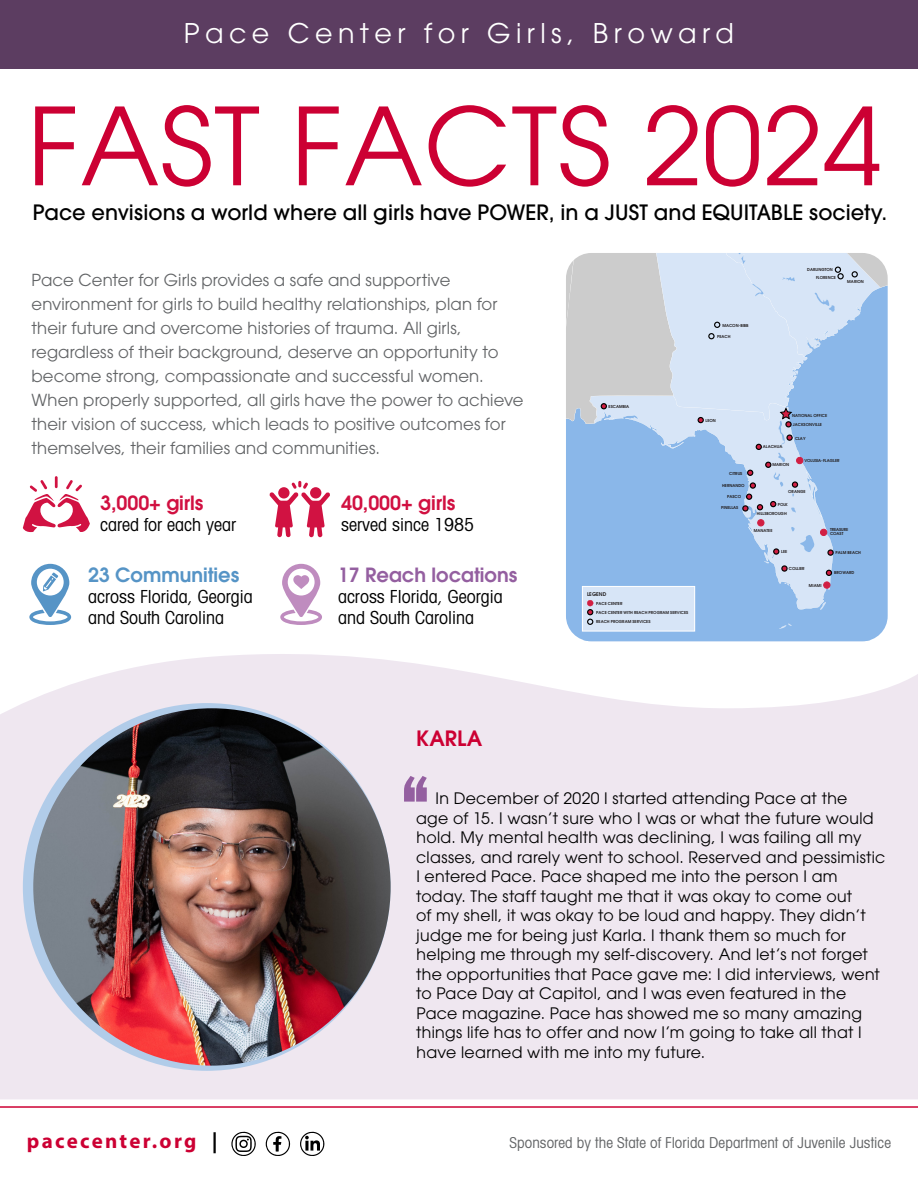
<style>
.page{position:relative;width:918px;height:1188px;background:#fff}
.page>*{position:absolute;margin:0;border:0;box-sizing:border-box;transform-origin:0 0}
.t1{font:106.5px "Avant Garde";letter-spacing:.01em;color:#c03}
.t2{font:900 72px "Tungsten";color:#945fa0}
.t3{font:27px "Avant Garde";letter-spacing:.2em;color:#fff}
.t4{font:500 21px "Avant Garde";letter-spacing:.005em;color:#000}
.t5{font:700 21px "Myriad Pro";letter-spacing:.11em;color:#c03}
.t6{font:600 21px "Avant Garde";letter-spacing:.015em;color:#c03}
.t7{font:600 19.5px "Avant Garde";color:#d11041}
.t8{font:600 19.5px "Avant Garde";color:#945fa0}
.t9{font:600 19.5px "Avant Garde";color:#5694c6}
.t10{font:condensed 18px/21px "Avant Garde";color:#000}
.t11{font:16.5px/24px "Avant Garde";letter-spacing:.01em;color:#626466}
.t12{font:15.75px/19.5px "Avant Garde";letter-spacing:.02em;color:#000}
.t13{font:condensed 15px "Avant Garde";letter-spacing:.005em;color:#626466}
.t14{font:600 5.1px "Avant Garde";color:#231f20}
.t15{font:600 4.05px/4.9px "Avant Garde";color:#231f20}
.s1{color:#000}
</style>
<div class="page">
<svg style="left:0;top:654px;width:918px;height:445px;background:#f0e8f1"></svg>
<hr style="left:0;top:1106px;width:918px;height:2px;background:#c03">
<div style="left:566px;top:514px;width:322px;height:126px;background:#8ab7e9"></div>
<hr style="left:566px;top:640px;width:322px;height:1px;background:#8ab7e9">
<svg style="left:590px;top:514px;width:243px;height:95px;background:#9bc1eb"></svg>
<svg style="left:764px;top:561px;width:6px;height:3px"></svg>
<svg style="left:784px;top:582px;width:5px;height:3px"></svg>
<svg style="left:779px;top:623px;width:13px;height:6px"></svg>
<svg style="left:819px;top:602px;width:7px;height:8px"></svg>
<svg style="left:791px;top:526px;width:25px;height:28px"></svg>
<svg style="left:758px;top:520px;width:6px;height:6px"></svg>
<div style="left:757px;top:519px;width:7px;height:7px;border:1px solid #d11f43;border-radius:50%"></div>
<svg style="left:773px;top:548px;width:6px;height:7px"></svg>
<svg style="left:824px;top:582px;width:6px;height:6px"></svg>
<div style="left:823px;top:582px;width:7px;height:6px;border:1px solid #d11f43;border-radius:50%"></div>
<svg style="left:826px;top:570px;width:6px;height:6px"></svg>
<svg style="left:827px;top:549px;width:7px;height:7px"></svg>
<div style="left:820px;top:529px;width:7px;height:7px;background:#d11f43;border-radius:50%"></div>
<div style="left:820px;top:529px;width:7px;height:7px;border:1px solid #d11f43;border-radius:50%"></div>
<div style="left:582px;top:586px;width:113px;height:45px;background:#d7e5f7"></div>
<div style="left:582px;top:586px;width:113px;height:45px;border:1px solid #fff"></div>
<svg style="left:587px;top:600px;width:6px;height:25px"></svg>
<svg style="left:781px;top:565px;width:7px;height:7px"></svg>
<svg style="left:566px;top:253px;width:322px;height:261px;background:#b7cde8"></svg>
<svg style="left:23px;top:476px;width:67px;height:56px"></svg>
<svg style="left:269px;top:481px;width:61px;height:56px"></svg>
<svg style="left:29px;top:564px;width:42px;height:61px"></svg>
<svg style="left:280px;top:564px;width:42px;height:61px"></svg>
<div style="left:0;top:0;width:918px;height:69px;background:#5c3d61"></div>
<svg style="left:23px;top:703px;width:368px;height:368px;background:#b2cce8"></svg>
<img style="left:33px;top:708px;width:358px;height:358px;border-radius:179px">
<svg style="left:266px;top:1132px;width:24px;height:24px"></svg>
<svg style="left:231px;top:1132px;width:25px;height:24px"></svg>
<svg style="left:300px;top:1132px;width:24px;height:24px"></svg>
<h3 class="t3" style="left:184px;top:18px;width:552px">Pace Center for Girls, Broward</h3>
<h1 class="t1" style="left:28px;top:84px;width:856px">FAST FACTS 2024</h1>
<h3 class="t4" style="left:33px;top:199px;width:856px">Pace envisions a world where all girls have POWER, in a JUST and EQUITABLE society.</h3>
<p class="t11" style="left:32px;top:268px;width:494px">Pace Center for Girls provides a safe and supportive environment for girls to build healthy relationships, plan for their future and overcome histories of trauma. All girls, regardless of their background, deserve an opportunity to become strong, compassionate and successful women.<br>When properly supported, all girls have the power to achieve their vision of success, which leads to positive outcomes for themselves, their families and communities.</p>
<p class="t7" style="left:100px;top:490px;width:105px">3,000+ girls</p>
<p class="t10" style="left:100px;top:513px;width:137px">cared for each year</p>
<p class="t9" style="left:88px;top:563px;width:153px">23 Communities</p>
<p class="t10" style="left:88px;top:586px;width:166px">across Florida, Georgia and South Carolina</p>
<p class="t7" style="left:341px;top:490px;width:116px">40,000+ girls</p>
<p class="t10" style="left:341px;top:513px;width:134px">served since 1985</p>
<p class="t8" style="left:338px;top:563px;width:181px">17 Reach locations</p>
<p class="t10" style="left:338px;top:586px;width:166px">across Florida, Georgia and South Carolina</p>
<p class="t15" style="left:722px;top:323px;width:28px">MACON-BIBB</p>
<p class="t15" style="left:717px;top:334px;width:15px">PEACH</p>
<p class="t15" style="left:807px;top:267px;width:27px">DARLINGTON</p>
<p class="t15" style="left:816px;top:275px;width:21px">FLORENCE</p>
<p class="t15" style="left:847px;top:279px;width:18px">MARION</p>
<p class="t15" style="left:609px;top:404px;width:22px">ESCAMBIA</p>
<p class="t14" style="left:587px;top:590px;width:21px">LEGEND</p>
<p class="t15" style="left:596px;top:619px;width:56px">REACH PROGRAM SERVICES</p>
<p class="t15" style="left:596px;top:601px;width:28px">PACE CENTER</p>
<p class="t15" style="left:596px;top:610px;width:94px">PACE CENTER WITH REACH PROGRAM SERVICES</p>
<p class="t15" style="left:706px;top:418px;width:12px">LEON</p>
<p class="t15" style="left:729px;top:471px;width:15px">CITRUS</p>
<p class="t15" style="left:722px;top:483px;width:24px">HERNANDO</p>
<p class="t15" style="left:727px;top:494px;width:16px">PASCO</p>
<p class="t15" style="left:721px;top:505px;width:19px">PINELLAS</p>
<p class="t15" style="left:763px;top:444px;width:21px">ALACHUA</p>
<p class="t15" style="left:792px;top:413px;width:37px">NATIONAL OFFICE</p>
<p class="t15" style="left:795px;top:435px;width:12px">CLAY</p>
<p class="t15" style="left:793px;top:422px;width:30px">JACKSONVILLE</p>
<p class="t15" style="left:804px;top:458px;width:37px">VOLUSIA-FLAGLER</p>
<p class="t15" style="left:773px;top:462px;width:18px">MARION</p>
<p class="t15" style="left:788px;top:488px;width:19px">ORANGE</p>
<p class="t15" style="left:757px;top:511px;width:31px">HILLSBOROUGH</p>
<p class="t15" style="left:778px;top:502px;width:12px">POLK</p>
<p class="t15" style="left:754px;top:528px;width:20px">MANATEE</p>
<p class="t15" style="left:830px;top:526px;width:20px">TREASURE<br>COAST</p>
<p class="t15" style="left:836px;top:550px;width:27px">PALM BEACH</p>
<p class="t15" style="left:834px;top:570px;width:22px">BROWARD</p>
<p class="t15" style="left:781px;top:549px;width:8px">LEE</p>
<p class="t15" style="left:789px;top:566px;width:17px">COLLIER</p>
<p class="t15" style="left:809px;top:583px;width:14px">MIAMI</p>
<h3 class="t6" style="left:416px;top:725px;width:68px">KARLA</h3>
<h2 class="t2" style="left:403px;top:761px;width:26px">“</h2>
<p class="t12" style="left:416px;top:789px;width:471px;text-indent:19px">In December of 2020 I started attending Pace at the<br>age of 15. I wasn’t sure who I was or what the future would hold. My mental health was declining, I was failing all my classes, and rarely went to school. Reserved and pessimistic I entered Pace. Pace shaped me into the person I am today. The staff taught me that it was okay to come out<br>of my shell, it was okay to be loud and happy. They didn’t judge me for being just Karla. I thank them so much for helping me through my self-discovery. And let’s not forget the opportunities that Pace gave me: I did interviews, went to Pace Day at Capitol, and I was even featured in the Pace magazine. Pace has showed me so many amazing things life has to offer and now I’m going to take all that I have learned with me into my future.</p>
<h3 class="t5" style="left:27px;top:1128px;width:192px">pacecenter.org <span class="s1">|</span></h3>
<p class="t13" style="left:510px;top:1133px;width:383px">Sponsored by the State of Florida Department of Juvenile Justice</p>
</div>
